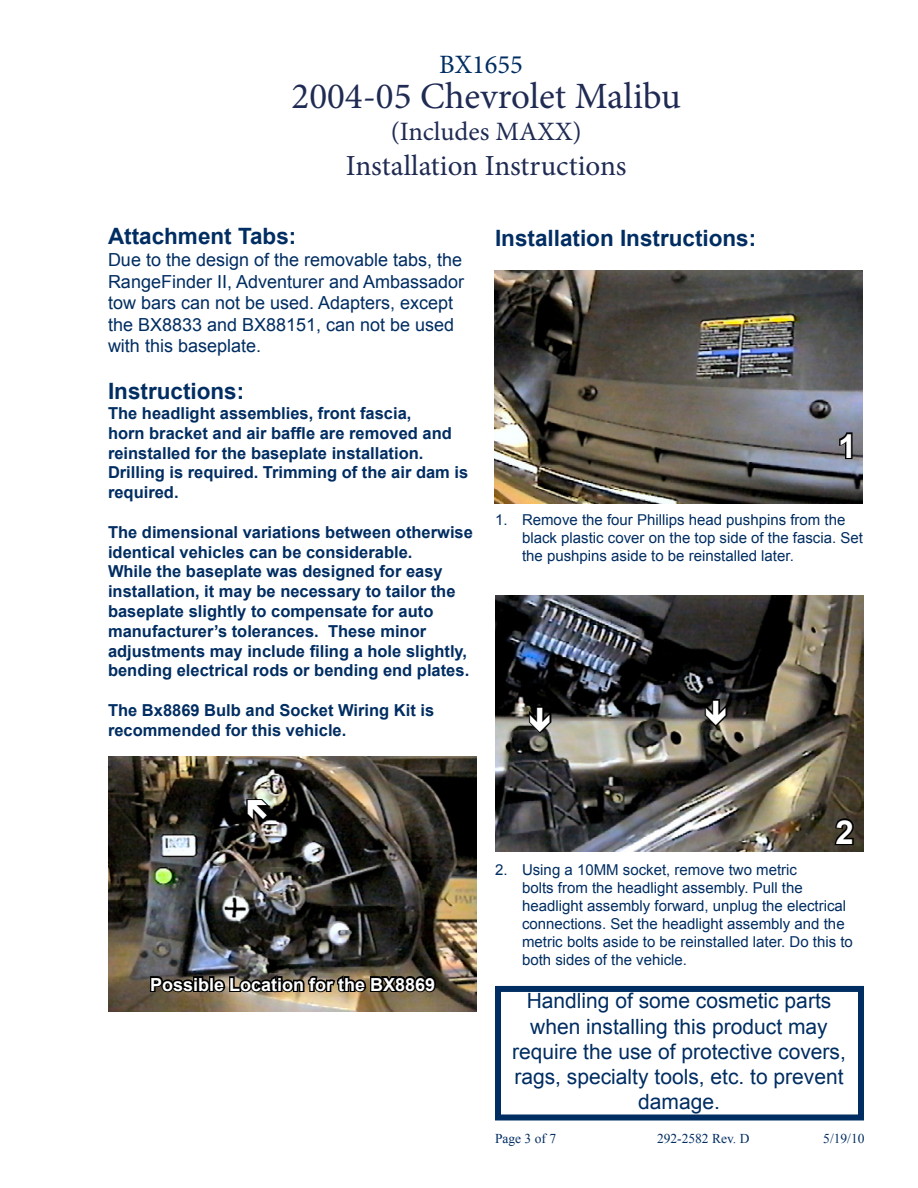
<style>
.page{position:relative;width:918px;height:1188px;background:#fff}
.page>*{position:absolute;margin:0;border:0;box-sizing:border-box;transform-origin:0 0}
.t1{font:37.05px "Minion Pro";color:#202b53}
.t2{font:700 33px "Arial";color:#fff}
.t3{font:29.1px "Minion Pro";color:#202b53}
.t4{font:26.55px "Minion Pro";color:#202b53}
.t5{font:26.55px "Minion Pro";color:#002d62}
.t6{font:700 22.5px "Arial";color:#002d62}
.t7{font:21px/25.2px "Arial";color:#002d62;text-align:center}
.t8{font:18px/21.6px "Arial";color:#002d62}
.t9{font:700 18px "Arial";color:#fff}
.t10{font:700 16.5px/19.8px "Arial";color:#002d62}
.t11{font:15px/18px "Arial";color:#002d62}
.t12{font:13.5px "Times New Roman";color:#002d62}
</style>
<div class="page">
<img style="left:495px;top:270px;width:367px;height:233px">
<svg style="left:838px;top:431px;width:16px;height:30px"></svg>
<img style="left:495px;top:595px;width:369px;height:257px">
<svg style="left:833px;top:816px;width:23px;height:31px"></svg>
<img style="left:108px;top:756px;width:369px;height:256px">
<img style="left:148px;top:966px;width:290px;height:29px">
<div style="left:495px;top:986px;width:369px;height:134px;border:6px solid #002d62"></div>
<svg style="left:526px;top:704px;width:28px;height:32px"></svg>
<svg style="left:702px;top:697px;width:28px;height:32px"></svg>
<svg style="left:245px;top:796px;width:29px;height:31px"></svg>
<h3 class="t5" style="left:439px;top:47px;width:85px">BX1655</h3>
<h1 class="t1" style="left:292px;top:72px;width:391px">2004-05 Chevrolet Malibu</h1>
<h3 class="t4" style="left:391px;top:114px;width:193px">(Includes MAXX)</h3>
<h3 class="t3" style="left:346px;top:146px;width:282px">Installation Instructions</h3>
<h3 class="t6" style="left:108px;top:221px;width:190px">Attachment Tabs:</h3>
<p class="t8" style="left:108px;top:249px;width:358px">Due to the design of the removable tabs, the RangeFinder II, Adventurer and Ambassador tow bars can not be used. Adapters, except the BX8833 and BX88151, can not be used with this baseplate.</p>
<h3 class="t6" style="left:108px;top:376px;width:138px">Instructions:</h3>
<p class="t10" style="left:108px;top:404px;width:362px">The headlight assemblies, front fascia,<br>horn bracket and air baffle are removed and reinstalled for the baseplate installation.<br>Drilling is required. Trimming of the air dam is required.</p>
<p class="t10" style="left:108px;top:523px;width:366px">The dimensional variations between otherwise identical vehicles can be considerable.<br>While the baseplate was designed for easy installation, it may be necessary to tailor the baseplate slightly to compensate for auto manufacturer’s tolerances. These minor adjustments may include filing a hole slightly, bending electrical rods or bending end plates.</p>
<p class="t10" style="left:108px;top:701px;width:328px">The Bx8869 Bulb and Socket Wiring Kit is recommended for this vehicle.</p>
<h3 class="t6" style="left:495px;top:223px;width:263px">Installation Instructions:</h3>
<h2 class="t2" style="left:838px;top:424px;width:20px">1</h2>
<p class="t11" style="left:522px;top:511px;width:343px;text-indent:-27px">1. Remove the four Phillips head pushpins from the black plastic cover on the top side of the fascia. Set the pushpins aside to be reinstalled later.</p>
<p class="t9" style="left:150px;top:972px;width:287px">Possible Location for the BX8869</p>
<h2 class="t2" style="left:836px;top:810px;width:20px">2</h2>
<p class="t11" style="left:522px;top:861px;width:332px;text-indent:-27px">2. Using a 10MM socket, remove two metric<br>bolts from the headlight assembly. Pull the headlight assembly forward, unplug the electrical connections. Set the headlight assembly and the metric bolts aside to be reinstalled later. Do this to both sides of the vehicle.</p>
<p class="t7" style="left:512px;top:989px;width:335px">Handling of some cosmetic parts when installing this product may require the use of protective covers, rags, specialty tools, etc. to prevent damage.</p>
<p class="t12" style="left:495px;top:1130px;width:63px">Page 3 of 7</p>
<p class="t12" style="left:657px;top:1130px;width:94px">292-2582 Rev. D</p>
<p class="t12" style="left:823px;top:1130px;width:43px">5/19/10</p>
</div>
